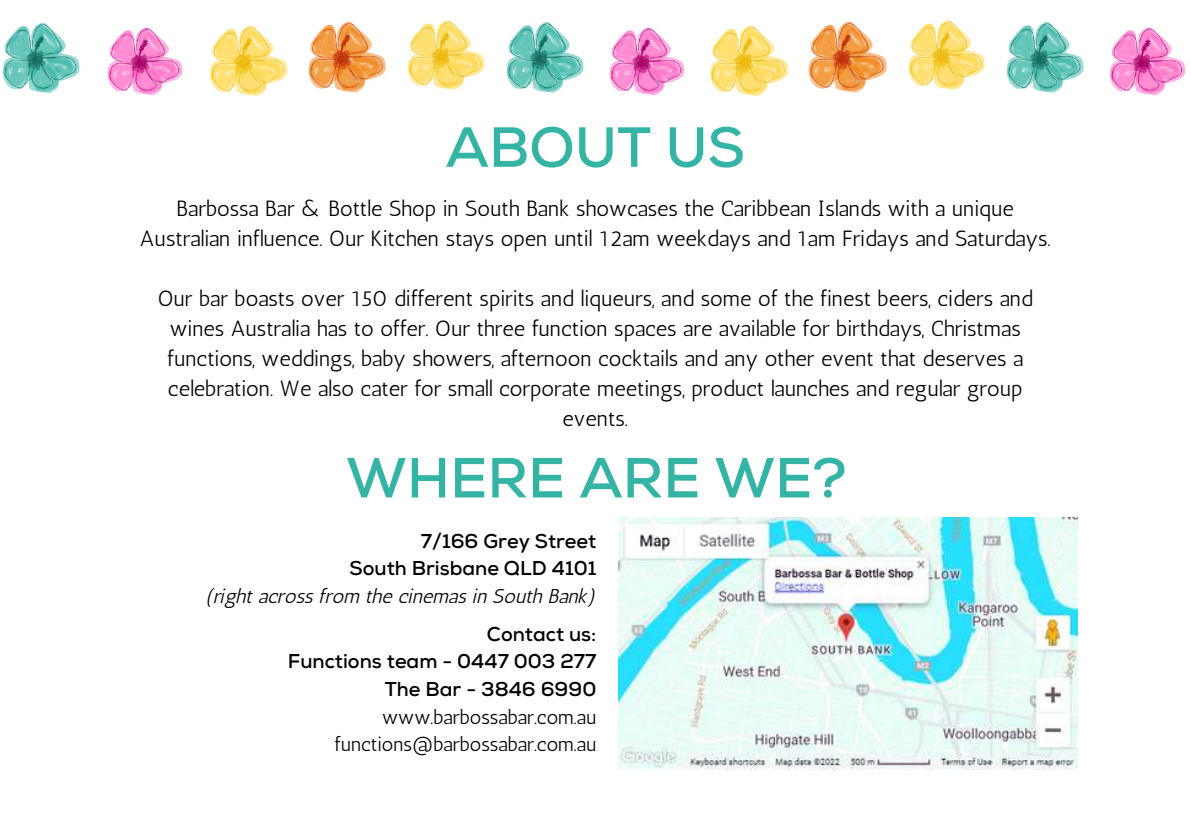
<style>
.page{position:relative;width:1191px;height:839px;background:#fff}
.page>*{position:absolute;margin:0;border:0;box-sizing:border-box;transform-origin:0 0}
.t1{font:700 56.4px "Nexa";color:#34b4a4}
.t2{font:22px/30px "Antic";color:#000;text-align:center}
.t3{font:700 20px/27.4px "Nexa";color:#000;text-align:right}
.t4{font:20px/27.4px "Antic";color:#000;text-align:right}
.t5{font:20px "CA Generated";color:#000}
</style>
<div class="page">
<img style="left:618px;top:517px;width:459px;height:252px">
<img style="left:507px;top:22px;width:77px;height:71px">
<img style="left:407px;top:20px;width:78px;height:70px">
<img style="left:308px;top:21px;width:78px;height:72px">
<img style="left:3px;top:22px;width:77px;height:71px">
<img style="left:107px;top:27px;width:76px;height:69px">
<img style="left:209px;top:25px;width:79px;height:71px">
<img style="left:609px;top:27px;width:76px;height:69px">
<img style="left:1007px;top:22px;width:77px;height:71px">
<img style="left:908px;top:20px;width:77px;height:70px">
<img style="left:808px;top:21px;width:79px;height:72px">
<img style="left:710px;top:25px;width:78px;height:71px">
<img style="left:1109px;top:27px;width:77px;height:69px">
<h1 class="t1" style="left:446px;top:114px;width:301px">ABOUT US</h1>
<p class="t2" style="left:140px;top:193px;width:912px">Barbossa Bar &amp; Bottle Shop in South Bank showcases the Caribbean Islands with a unique<br>Australian influence. Our Kitchen stays open until 12am weekdays and 1am Fridays and Saturdays.</p>
<p class="t2" style="left:158px;top:283px;width:877px">Our bar boasts over 150 different spirits and liqueurs, and some of the finest beers, ciders and wines Australia has to offer. Our three function spaces are available for birthdays, Christmas functions, weddings, baby showers, afternoon cocktails and any other event that deserves a celebration. We also cater for small corporate meetings, product launches and regular group events.</p>
<h1 class="t1" style="left:346px;top:444px;width:502px">WHERE ARE WE?</h1>
<p class="t3" style="left:350px;top:528px;width:248px">7/166 Grey Street<br>South Brisbane QLD 4101</p>
<p class="t5" style="left:207px;top:584px;width:391px">(right across from the cinemas in South Bank)</p>
<p class="t3" style="left:288px;top:620px;width:310px">Contact us:<br>Functions team - 0447 003 277<br>The Bar - 3846 6990</p>
<p class="t4" style="left:335px;top:703px;width:263px">www.barbossabar.com.au functions@barbossabar.com.au</p>
</div>
